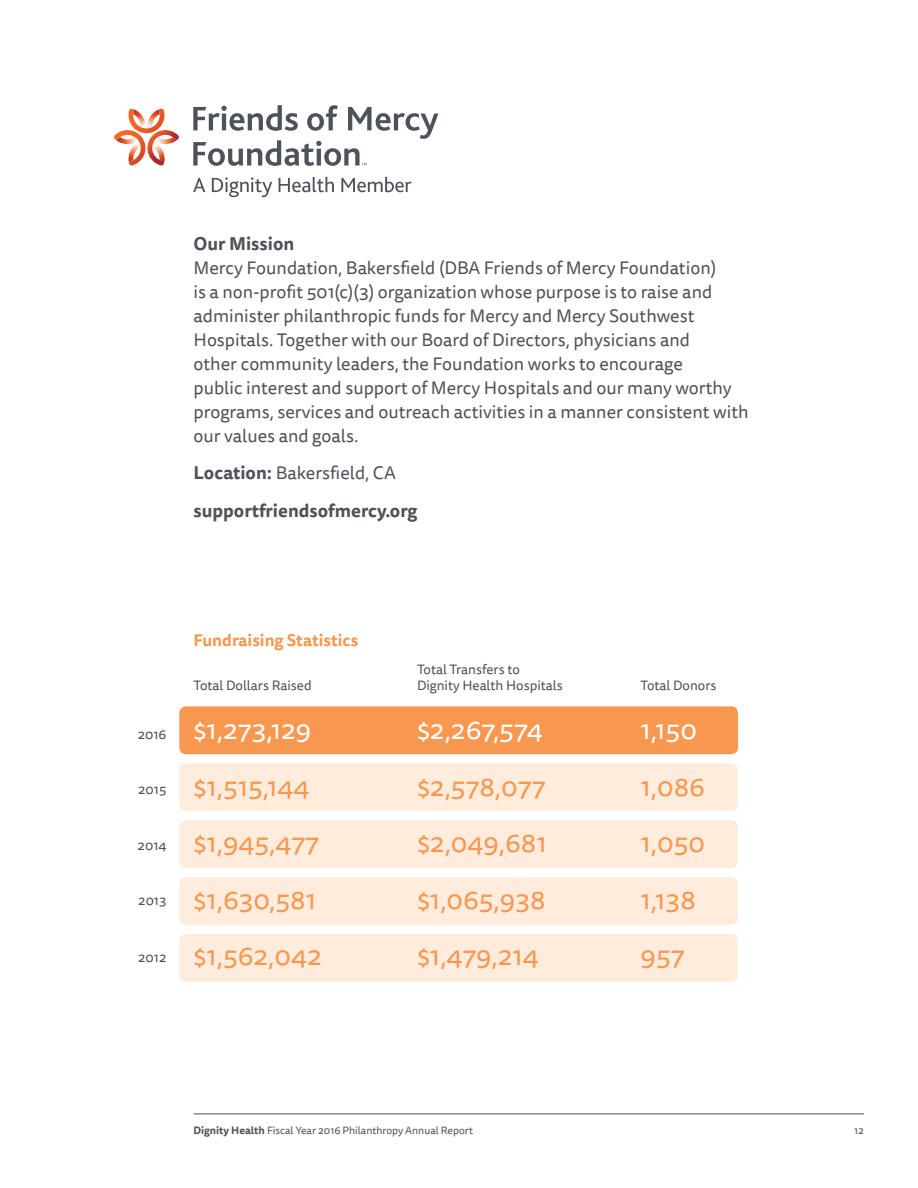
<style>
.page{position:relative;width:918px;height:1188px;background:#fff}
.page>*{position:absolute;margin:0;border:0;box-sizing:border-box;transform-origin:0 0}
.t1{font:27px "Tisa Sans Pro";color:#f89850}
.t2{font:27px "Tisa Sans Pro";color:#fff}
.t3{font:18px/24px "Tisa Sans Pro";color:#4d525a}
.t4{font:700 18px/37.5px "Tisa Sans Pro";color:#4d525a}
.t5{font:700 16.5px "Tisa Sans Pro";color:#f89850}
.t6{font:13.5px "Tisa Sans Pro";color:#4d525a}
.t7{font:10.5px "Tisa Sans Pro";color:#4d525a}
.s1{font-weight:400}
.s2{font-weight:700}
</style>
<div class="page">
<hr style="left:194px;top:1114px;width:670px;height:1px;background:#4d525a">
<div style="left:179px;top:763px;width:559px;height:48px;background:#ffecdd;border-radius:7px"></div>
<div style="left:179px;top:706px;width:559px;height:48px;background:#f89850;border-radius:7px"></div>
<div style="left:179px;top:820px;width:559px;height:48px;background:#ffecdd;border-radius:7px"></div>
<div style="left:179px;top:877px;width:559px;height:48px;background:#ffecdd;border-radius:7px"></div>
<div style="left:179px;top:934px;width:559px;height:48px;background:#ffecdd;border-radius:7px"></div>
<svg style="left:193px;top:105px;width:245px;height:61px"></svg>
<svg style="left:193px;top:178px;width:12px;height:14px"></svg>
<svg style="left:212px;top:177px;width:60px;height:20px"></svg>
<svg style="left:279px;top:177px;width:55px;height:15px"></svg>
<svg style="left:341px;top:177px;width:71px;height:15px"></svg>
<svg style="left:114px;top:108px;width:65px;height:58px"></svg>
<img style="left:155px;top:140px;width:21px;height:4px">
<img style="left:155px;top:137px;width:21px;height:3px">
<p class="t4" style="left:194px;top:225px;width:102px">Our Mission</p>
<p class="t3" style="left:194px;top:256px;width:557px">Mercy Foundation, Bakersfield (DBA Friends of Mercy Foundation)<br>is a non-profit 501(c)(3) organization whose purpose is to raise and administer philanthropic funds for Mercy and Mercy Southwest Hospitals. Together with our Board of Directors, physicians and<br>other community leaders, the Foundation works to encourage<br>public interest and support of Mercy Hospitals and our many worthy programs, services and outreach activities in a manner consistent with our values and goals.</p>
<p class="t4" style="left:194px;top:454px;width:225px">Location: <span class="s1">Bakersfield, CA </span>supportfriendsofmercy.org</p>
<p class="t6" style="left:138px;top:725px;width:30px">2016</p>
<p class="t6" style="left:138px;top:780px;width:30px">2015</p>
<p class="t6" style="left:138px;top:836px;width:30px">2014</p>
<p class="t6" style="left:138px;top:891px;width:30px">2013</p>
<p class="t6" style="left:138px;top:948px;width:30px">2012</p>
<p class="t5" style="left:194px;top:628px;width:166px">Fundraising Statistics</p>
<p class="t6" style="left:417px;top:660px;width:104px">Total Transfers to</p>
<p class="t6" style="left:194px;top:676px;width:120px">Total Dollars Raised</p>
<p class="t6" style="left:417px;top:676px;width:147px">Dignity Health Hospitals</p>
<p class="t6" style="left:641px;top:676px;width:78px">Total Donors</p>
<h1 class="t2" style="left:194px;top:712px;width:120px">$1,273,129</h1>
<h1 class="t2" style="left:417px;top:712px;width:127px">$2,267,574</h1>
<h1 class="t2" style="left:641px;top:712px;width:58px">1,150</h1>
<h1 class="t1" style="left:194px;top:768px;width:118px">$1,515,144</h1>
<h1 class="t1" style="left:417px;top:768px;width:130px">$2,578,077</h1>
<h1 class="t1" style="left:641px;top:768px;width:66px">1,086</h1>
<h1 class="t1" style="left:194px;top:825px;width:127px">$1,945,477</h1>
<h1 class="t1" style="left:417px;top:825px;width:131px">$2,049,681</h1>
<h1 class="t1" style="left:641px;top:825px;width:66px">1,050</h1>
<h1 class="t1" style="left:194px;top:881px;width:124px">$1,630,581</h1>
<h1 class="t1" style="left:417px;top:881px;width:130px">$1,065,938</h1>
<h1 class="t1" style="left:641px;top:881px;width:57px">1,138</h1>
<h1 class="t1" style="left:194px;top:938px;width:130px">$1,562,042</h1>
<h1 class="t1" style="left:417px;top:938px;width:123px">$1,479,214</h1>
<h1 class="t1" style="left:641px;top:938px;width:46px">957</h1>
<p class="t7" style="left:194px;top:1123px;width:281px"><span class="s2">Dignity Health</span> Fiscal Year 2016 Philanthropy Annual Report</p>
<p class="t7" style="left:854px;top:1123px;width:11px">12</p>
</div>
